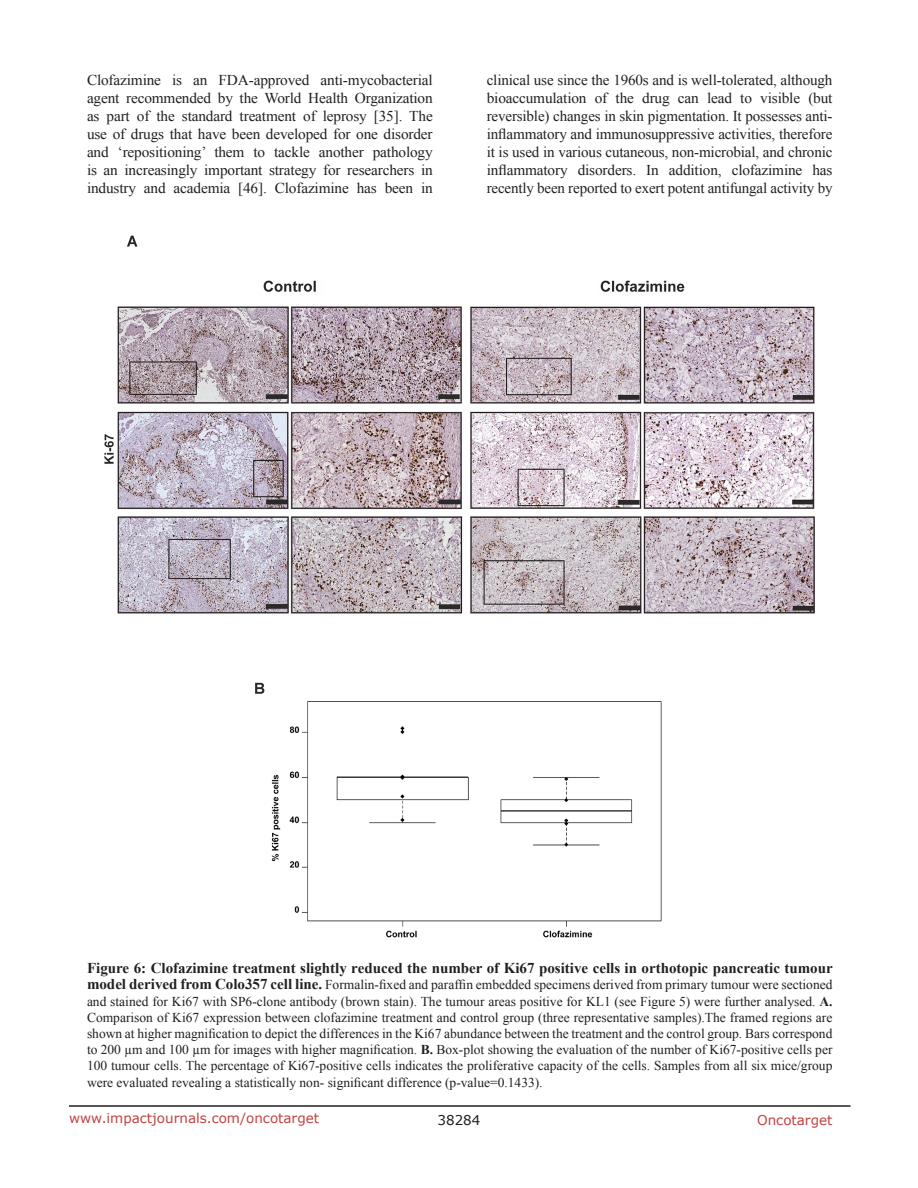
<style>
.page{position:relative;width:918px;height:1188px;background:#fff}
.page>*{position:absolute;margin:0;border:0;box-sizing:border-box;transform-origin:0 0}
.BodyText{font:15px/18px "Times New Roman";letter-spacing:-.01em;color:#231f20;text-align:justify}
.figuretext{font:700 15px "Times New Roman";color:#231f20}
.figuretext-2{font:13.5px/16.2px "Times New Roman";color:#231f20;text-align:justify}
.t1{font:13.5px "Verdana";color:#c24141}
.t2{font:13.5px "Verdana";color:#231f20}
.s1{font-weight:700;font-size:15px}
.s2{font-weight:700}
</style>
<div class="page">
<hr style="left:69px;top:1105px;width:781px;height:2px;background:#231f20">
<img style="left:104px;top:235px;width:711px;height:703px">
<p class="BodyText" style="left:87px;top:71px;width:347px">Clofazimine is an FDA-approved anti-mycobacterial agent recommended by the World Health Organization as part of the standard treatment of leprosy [35]. The use of drugs that have been developed for one disorder and ‘repositioning’ them to tackle another pathology is an increasingly important strategy for researchers in industry and academia [46]. Clofazimine has been in</p>
<p class="BodyText" style="left:487px;top:71px;width:347px">clinical use since the 1960s and is well-tolerated, although bioaccumulation of the drug can lead to visible (but reversible) changes in skin pigmentation. It possesses anti&shy;inflammatory and immunosuppressive activities, therefore it is used in various cutaneous, non-microbial, and chronic inflammatory disorders. In addition, clofazimine has recently been reported to exert potent antifungal activity by</p>
<p class="figuretext" style="left:87px;top:958px;width:747px">Figure 6: Clofazimine treatment slightly reduced the number of Ki67 positive cells in orthotopic pancreatic tumour</p>
<p class="figuretext-2" style="left:87px;top:977px;width:747px"><span class="s1">model derived from Colo357 cell line.</span> Formalin-fixed and paraffin embedded specimens derived from primary tumour were sectioned and stained for Ki67 with SP6-clone antibody (brown stain). The tumour areas positive for KL1 (see Figure 5) were further analysed. <span class="s2">A.<br></span>Comparison of Ki67 expression between clofazimine treatment and control group (three representative samples).The framed regions are shown at higher magnification to depict the differences in the Ki67 abundance between the treatment and the control group. Bars correspond to 200 µm and 100 µm for images with higher magnification. <span class="s2">B.</span> Box-plot showing the evaluation of the number of Ki67-positive cells per 100 tumour cells. The percentage of Ki67-positive cells indicates the proliferative capacity of the cells. Samples from all six mice/group were evaluated revealing a statistically non- significant difference (p-value=0.1433).</p>
<p class="t1" style="left:69px;top:1109px;width:252px">www.impactjournals.com/oncotarget</p>
<p class="t2" style="left:438px;top:1111px;width:44px">38284</p>
<p class="t1" style="left:757px;top:1111px;width:77px">Oncotarget</p>
</div>
